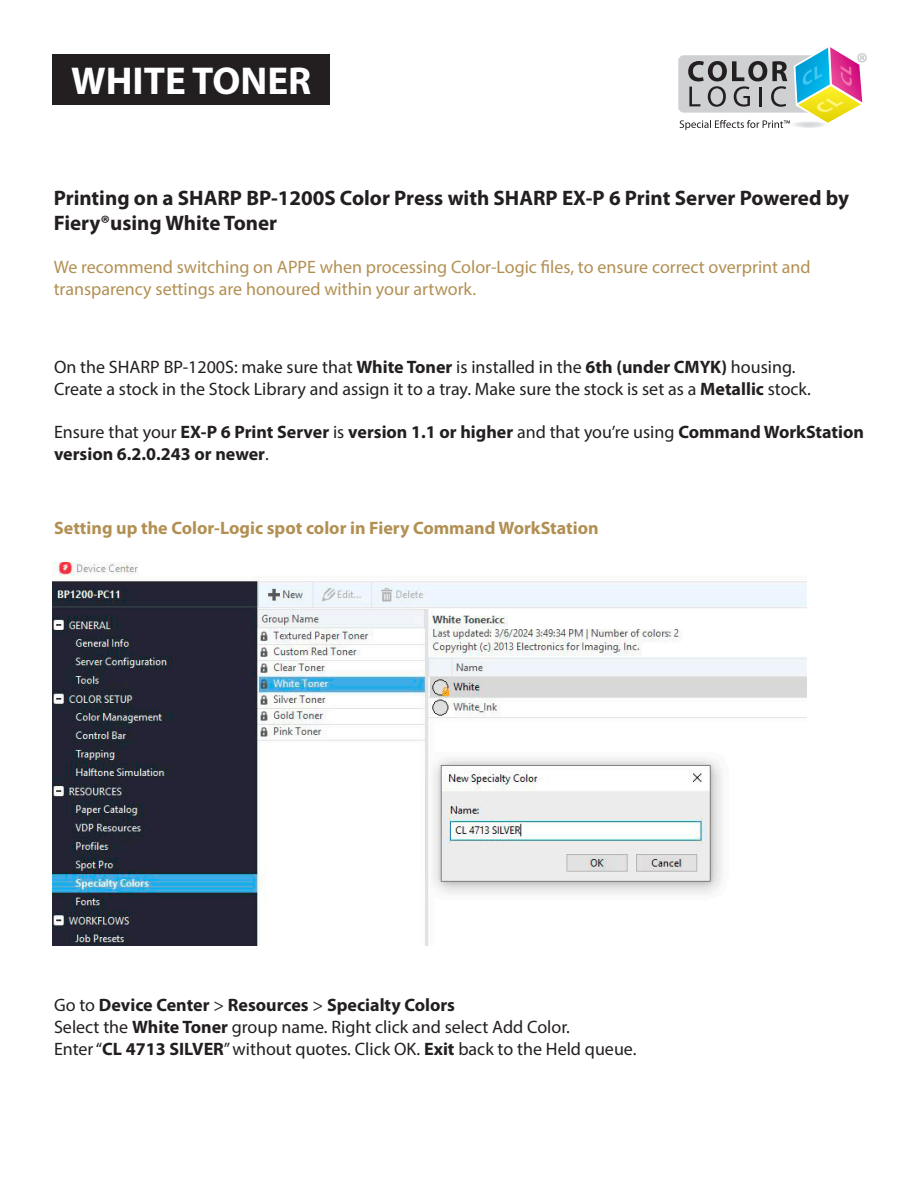
<style>
.page{position:relative;width:918px;height:1188px;background:#fff}
.page>*{position:absolute;margin:0;border:0;box-sizing:border-box;transform-origin:0 0}
.t1{font:700 39px "Myriad Pro";color:#fff}
.t2{font:27.45px "Myriad Pro";color:#bcbdc0}
.t3{font:700 21px/25.2px "Myriad Pro";color:#231f20}
.t4{font:18px/21.6px "Myriad Pro";color:#231f20}
.t5{font:18px/21.6px "Myriad Pro";color:#b29053}
.t6{font:700 18px/21.6px "Myriad Pro";color:#231f20}
.t7{font:700 18px "Myriad Pro";color:#b29053}
.s1{font-weight:700}
.s2{font-weight:400}
</style>
<div class="page">
<svg style="left:680px;top:47px;width:183px;height:83px"></svg>
<img style="left:53px;top:562px;width:754px;height:383px">
<div style="left:53px;top:54px;width:277px;height:50px;background:#231f20"></div>
<h1 class="t1" style="left:71px;top:55px;width:242px">WHITE TONER</h1>
<h2 class="t2" style="left:857px;top:46px;width:13px">®</h2>
<p class="t3" style="left:54px;top:185px;width:797px">Printing on a SHARP BP-1200S Color Press with SHARP EX-P 6 Print Server Powered by<br>Fiery®using White Toner</p>
<p class="t5" style="left:54px;top:256px;width:759px">We recommend switching on APPE when processing Color-Logic files, to ensure correct overprint and transparency settings are honoured within your artwork.</p>
<p class="t4" style="left:54px;top:356px;width:759px">On the SHARP BP-1200S: make sure that <span class="s1">White Toner</span> is installed in the <span class="s1">6th (under CMYK)</span> housing.<br>Create a stock in the Stock Library and assign it to a tray. Make sure the stock is set as a <span class="s1">Metallic</span> stock.</p>
<p class="t6" style="left:54px;top:421px;width:812px"><span class="s2">Ensure that your</span> EX-P 6 Print Server <span class="s2">is</span> version 1.1 or higher <span class="s2">and that you’re using</span> Command WorkStation version 6.2.0.243 or newer<span class="s2">.</span></p>
<p class="t7" style="left:54px;top:516px;width:546px">Setting up the Color-Logic spot color in Fiery Command WorkStation</p>
<p class="t4" style="left:54px;top:994px;width:584px">Go to <span class="s1">Device Center</span> &gt; <span class="s1">Resources</span> &gt; <span class="s1">Specialty Colors<br></span>Select the <span class="s1">White Toner</span> group name. Right click and select Add Color.<br>Enter “<span class="s1">CL 4713 SILVER</span>” without quotes. Click OK. <span class="s1">Exit</span> back to the Held queue.</p>
</div>
